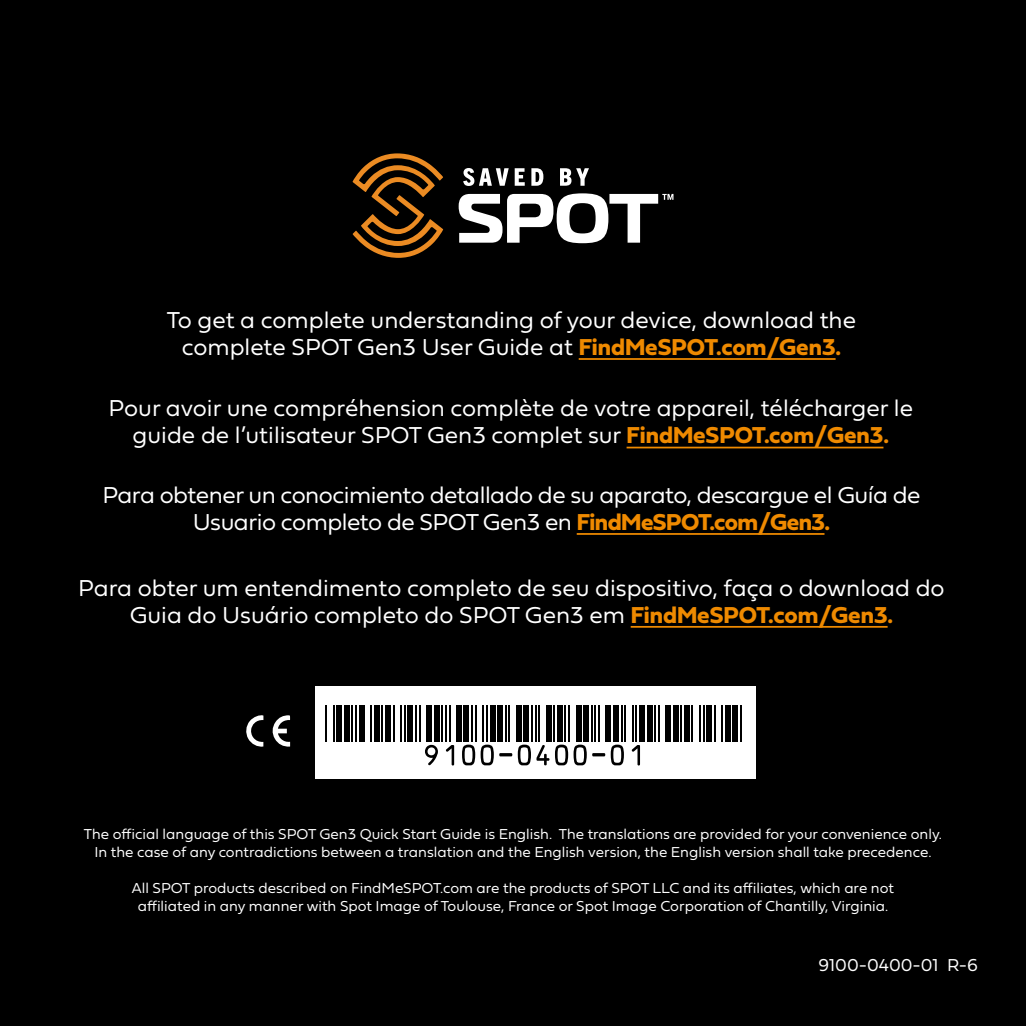
<style>
.page{position:relative;width:1026px;height:1026px;background:#000}
.page>*{position:absolute;margin:0;border:0;box-sizing:border-box;transform-origin:0 0}
.t1{font:24px/27px "Fieldwork Geo Light";color:#fff;text-align:center}
.t2{font:24px/27px "Fieldwork Geo Light";letter-spacing:-.02em;color:#fff;text-align:center}
.t3{font:18px "Fieldwork Geo Light";color:#fff}
.t4{font:15px/18px "Fieldwork Geo Light";color:#fff;text-align:center}
.s1{font-family:"Fieldwork Geo Bold";color:#ef8a00}
</style>
<div class="page">
<hr style="left:579px;top:358px;width:257px;height:2px;background:#ef8a00">
<hr style="left:627px;top:447px;width:256px;height:1px;background:#ef8a00">
<hr style="left:577px;top:533px;width:248px;height:2px;background:#ef8a00">
<hr style="left:631px;top:626px;width:257px;height:2px;background:#ef8a00">
<div style="left:315px;top:687px;width:441px;height:92px;background:#fff"></div>
<hr style="left:325px;top:706px;width:2px;height:36px;background:#000">
<hr style="left:333px;top:706px;width:2px;height:36px;background:#000">
<div style="left:337px;top:706px;width:5px;height:36px;background:#000"></div>
<div style="left:344px;top:706px;width:6px;height:36px;background:#000"></div>
<hr style="left:352px;top:706px;width:1px;height:36px;background:#000">
<hr style="left:355px;top:706px;width:2px;height:36px;background:#000">
<div style="left:359px;top:706px;width:6px;height:36px;background:#000"></div>
<hr style="left:370px;top:706px;width:2px;height:36px;background:#000">
<div style="left:374px;top:706px;width:6px;height:36px;background:#000"></div>
<hr style="left:381px;top:706px;width:2px;height:36px;background:#000">
<div style="left:385px;top:706px;width:6px;height:36px;background:#000"></div>
<hr style="left:393px;top:706px;width:2px;height:36px;background:#000">
<hr style="left:400px;top:706px;width:2px;height:36px;background:#000">
<hr style="left:404px;top:706px;width:2px;height:36px;background:#000">
<div style="left:408px;top:706px;width:5px;height:36px;background:#000"></div>
<hr style="left:415px;top:706px;width:2px;height:36px;background:#000">
<hr style="left:419px;top:706px;width:2px;height:36px;background:#000">
<div style="left:426px;top:706px;width:6px;height:36px;background:#000"></div>
<div style="left:434px;top:706px;width:5px;height:36px;background:#000"></div>
<hr style="left:441px;top:706px;width:2px;height:36px;background:#000">
<hr style="left:445px;top:706px;width:2px;height:36px;background:#000">
<hr style="left:449px;top:706px;width:2px;height:36px;background:#000">
<div style="left:456px;top:706px;width:6px;height:36px;background:#000"></div>
<div style="left:464px;top:706px;width:5px;height:36px;background:#000"></div>
<hr style="left:471px;top:706px;width:2px;height:36px;background:#000">
<hr style="left:475px;top:706px;width:2px;height:36px;background:#000">
<hr style="left:482px;top:706px;width:2px;height:36px;background:#000">
<hr style="left:486px;top:706px;width:2px;height:36px;background:#000">
<div style="left:490px;top:706px;width:5px;height:36px;background:#000"></div>
<div style="left:497px;top:706px;width:6px;height:36px;background:#000"></div>
<hr style="left:505px;top:706px;width:2px;height:36px;background:#000">
<hr style="left:508px;top:706px;width:2px;height:36px;background:#000">
<div style="left:516px;top:706px;width:6px;height:36px;background:#000"></div>
<div style="left:523px;top:706px;width:6px;height:36px;background:#000"></div>
<hr style="left:531px;top:706px;width:2px;height:36px;background:#000">
<hr style="left:535px;top:706px;width:2px;height:36px;background:#000">
<hr style="left:538px;top:706px;width:2px;height:36px;background:#000">
<div style="left:546px;top:706px;width:5px;height:36px;background:#000"></div>
<hr style="left:553px;top:706px;width:2px;height:36px;background:#000">
<div style="left:557px;top:706px;width:6px;height:36px;background:#000"></div>
<hr style="left:565px;top:706px;width:1px;height:36px;background:#000">
<hr style="left:568px;top:706px;width:2px;height:36px;background:#000">
<div style="left:576px;top:706px;width:5px;height:36px;background:#000"></div>
<div style="left:583px;top:706px;width:6px;height:36px;background:#000"></div>
<hr style="left:591px;top:706px;width:2px;height:36px;background:#000">
<hr style="left:594px;top:706px;width:2px;height:36px;background:#000">
<hr style="left:598px;top:706px;width:2px;height:36px;background:#000">
<div style="left:606px;top:706px;width:5px;height:36px;background:#000"></div>
<div style="left:613px;top:706px;width:6px;height:36px;background:#000"></div>
<hr style="left:621px;top:706px;width:1px;height:36px;background:#000">
<hr style="left:624px;top:706px;width:2px;height:36px;background:#000">
<hr style="left:632px;top:706px;width:2px;height:36px;background:#000">
<hr style="left:636px;top:706px;width:1px;height:36px;background:#000">
<div style="left:639px;top:706px;width:6px;height:36px;background:#000"></div>
<div style="left:647px;top:706px;width:5px;height:36px;background:#000"></div>
<hr style="left:654px;top:706px;width:2px;height:36px;background:#000">
<hr style="left:658px;top:706px;width:2px;height:36px;background:#000">
<div style="left:665px;top:706px;width:6px;height:36px;background:#000"></div>
<div style="left:673px;top:706px;width:5px;height:36px;background:#000"></div>
<hr style="left:680px;top:706px;width:2px;height:36px;background:#000">
<div style="left:684px;top:706px;width:6px;height:36px;background:#000"></div>
<hr style="left:692px;top:706px;width:1px;height:36px;background:#000">
<hr style="left:699px;top:706px;width:2px;height:36px;background:#000">
<hr style="left:703px;top:706px;width:2px;height:36px;background:#000">
<div style="left:707px;top:706px;width:5px;height:36px;background:#000"></div>
<hr style="left:714px;top:706px;width:2px;height:36px;background:#000">
<hr style="left:721px;top:706px;width:2px;height:36px;background:#000">
<div style="left:725px;top:706px;width:6px;height:36px;background:#000"></div>
<div style="left:733px;top:706px;width:5px;height:36px;background:#000"></div>
<hr style="left:740px;top:706px;width:2px;height:36px;background:#000">
<svg style="left:425px;top:745px;width:13px;height:20px"></svg>
<svg style="left:446px;top:745px;width:8px;height:21px"></svg>
<svg style="left:462px;top:745px;width:13px;height:20px"></svg>
<svg style="left:481px;top:745px;width:31px;height:20px"></svg>
<svg style="left:518px;top:745px;width:13px;height:20px"></svg>
<svg style="left:537px;top:745px;width:12px;height:20px"></svg>
<svg style="left:555px;top:745px;width:13px;height:20px"></svg>
<svg style="left:574px;top:745px;width:31px;height:20px"></svg>
<svg style="left:611px;top:745px;width:13px;height:20px"></svg>
<svg style="left:632px;top:745px;width:8px;height:21px"></svg>
<svg style="left:272px;top:715px;width:18px;height:32px"></svg>
<svg style="left:246px;top:715px;width:17px;height:32px"></svg>
<svg style="left:463px;top:168px;width:46px;height:18px"></svg>
<svg style="left:515px;top:168px;width:10px;height:18px"></svg>
<svg style="left:531px;top:168px;width:12px;height:18px"></svg>
<svg style="left:560px;top:168px;width:29px;height:18px"></svg>
<svg style="left:353px;top:153px;width:90px;height:105px"></svg>
<svg style="left:459px;top:193px;width:214px;height:50px"></svg>
<h1 class="t1" style="left:167px;top:305px;width:691px">To get a complete understanding of your device, download the complete SPOT Gen3 User Guide at <span class="s1">FindMeSPOT.com/Gen3.</span></h1>
<h1 class="t1" style="left:109px;top:394px;width:806px">Pour avoir une compréhension complète de votre appareil, télécharger le guide de l’utilisateur SPOT Gen3 complet sur <span class="s1">FindMeSPOT.com/Gen3.</span></h1>
<h1 class="t2" style="left:102px;top:480px;width:820px">Para obtener un conocimiento detallado de su aparato, descargue el Guía de<br>Usuario completo de SPOT Gen3 en <span class="s1">FindMeSPOT.com/Gen3.</span></h1>
<h1 class="t1" style="left:78px;top:573px;width:868px">Para obter um entendimento completo de seu dispositivo, faça o download do<br>Guia do Usuário completo do SPOT Gen3 em <span class="s1">FindMeSPOT.com/Gen3.</span></h1>
<p class="t4" style="left:84px;top:825px;width:860px">The official language of this SPOT Gen3 Quick Start Guide is English. The translations are provided for your convenience only.<br>In the case of any contradictions between a translation and the English version, the English version shall take precedence.</p>
<p class="t4" style="left:132px;top:879px;width:764px">All SPOT products described on FindMeSPOT.com are the products of SPOT LLC and its affiliates, which are not affiliated in any manner with Spot Image of Toulouse, France or Spot Image Corporation of Chantilly, Virginia.</p>
<p class="t3" style="left:818px;top:951px;width:161px">9100-0400-01 R-6</p>
</div>
